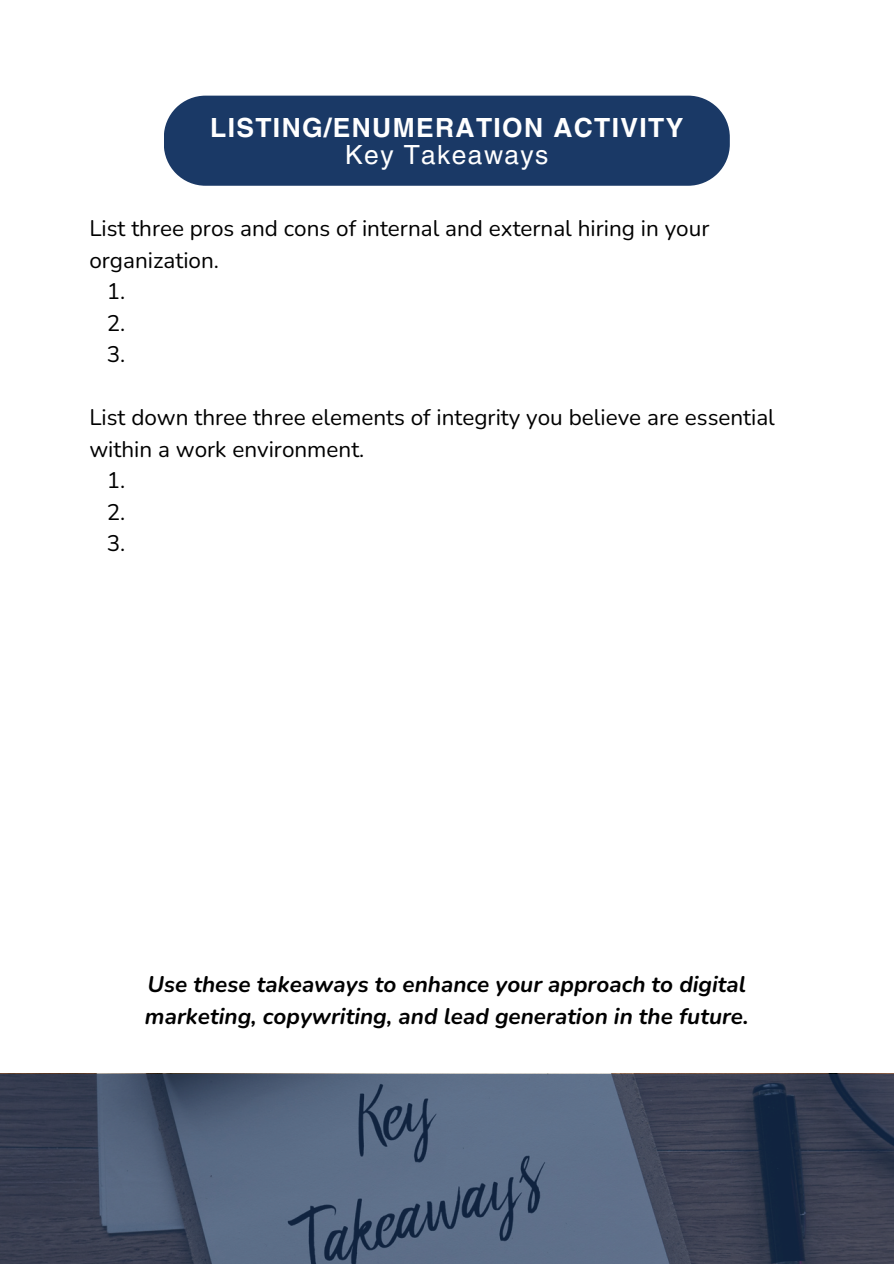
<style>
.page{position:relative;width:894px;height:1264px;background:#fff}
.page>*{position:absolute;margin:0;border:0;box-sizing:border-box;transform-origin:0 0}
.t1{font:700 26.4px/27.5px "Helvetica LT Pro";letter-spacing:.05em;color:#fff;text-align:center}
.t2{font:22.5px "Nunito";color:#000}
.t3{font:italic 700 22.5px/31.5px "Nunito";color:#000}
.s1{font-weight:400}
</style>
<div class="page">
<div style="left:164px;top:96px;width:565px;height:90px;background:#1a3966"></div>
<svg style="left:0;top:1074px;width:893px;height:189px;background:#48546c"></svg>
<h1 class="t1" style="left:210px;top:116px;width:474px">LISTING/ENUMERATION ACTIVITY<br><span class="s1">Key Takeaways</span></h1>
<p class="t2" style="left:89px;top:213px;width:621px">List three pros and cons of internal and external hiring in your</p>
<p class="t2" style="left:89px;top:245px;width:131px">organization.</p>
<p class="t2" style="left:107px;top:276px;width:20px">1.</p>
<p class="t2" style="left:107px;top:308px;width:20px">2.</p>
<p class="t2" style="left:107px;top:339px;width:20px">3.</p>
<p class="t2" style="left:89px;top:402px;width:687px">List down three three elements of integrity you believe are essential</p>
<p class="t2" style="left:89px;top:434px;width:276px">within a work environment.</p>
<p class="t2" style="left:107px;top:465px;width:20px">1.</p>
<p class="t2" style="left:107px;top:497px;width:20px">2.</p>
<p class="t2" style="left:107px;top:528px;width:20px">3.</p>
<h2 class="t3" style="left:145px;top:969px;width:605px">Use these takeaways to enhance your approach to digital marketing, copywriting, and lead generation in the future.</h2>
</div>
